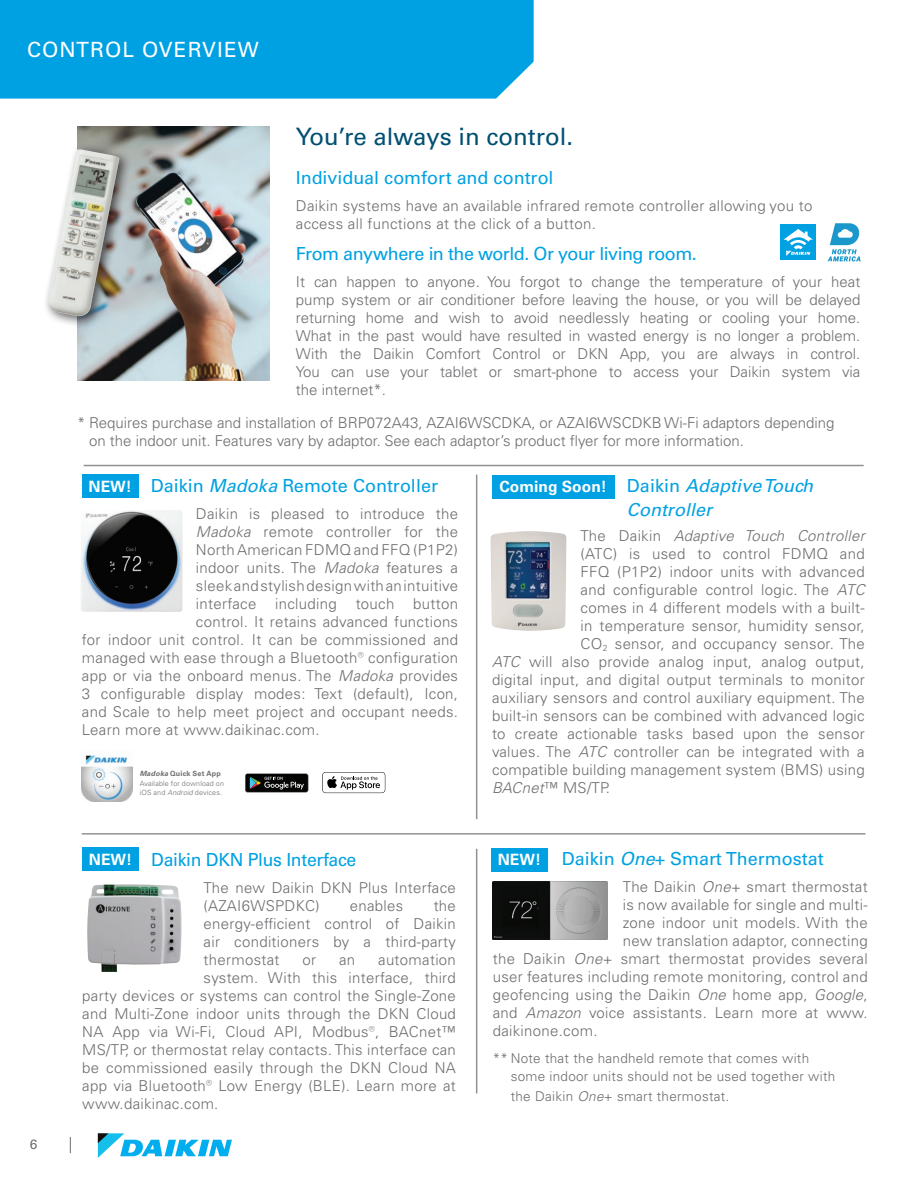
<style>
.page{position:relative;width:918px;height:1188px;background:#fff}
.page>*{position:absolute;margin:0;border:0;box-sizing:border-box;transform-origin:0 0}
.t1{font:24px "Univers LT Pro 55 Roman";color:#004f73}
.t2{font:21px "Univers LT Pro 55 Roman";letter-spacing:.05em;color:#fff}
.t3{font:18px "Univers LT Pro 55 Roman";letter-spacing:-.01em;color:#00a1e3}
.t4{font:18px "Univers LT Pro 55 Roman";letter-spacing:-.03em;color:#00a1e3}
.t5{font:italic 18px/24px "Univers LT Pro 55";color:#00a1e3}
.t6{font:300 15px/18px "Univers LT Pro 45";letter-spacing:.02em;color:#6c6d70;text-align:justify}
.t7{font:300 15px/18px "Univers LT Pro 45";color:#6c6d70}
.t8{font:italic 300 15px "Univers LT Pro 45";letter-spacing:.02em;color:#6c6d70}
.t9{font:300 13.5px/18px "Univers LT Pro 45";letter-spacing:.02em;color:#6c6d70}
.t10{font:13.5px "Univers LT Pro 55 Roman";color:#6c6d70}
.t11{font:300 7.2px/9.6px "Univers LT Pro 45";letter-spacing:.02em;color:#6c6d70}
.t12{font:700 7.2px "Univers LT Pro 65";letter-spacing:.035em;color:#6c6d70}
.s1{font-family:"Univers LT Pro 65";font-weight:700;font-size:15.6px;color:#fff}
.s2{font-family:"Univers LT Pro 55";font-style:italic}
.s3{font-style:italic}
.s4{font-family:"Univers LT Pro 65";font-weight:700;font-style:normal;font-size:15.6px;color:#fff}
.s5{font-family:"Univers LT Pro 55 Roman";font-style:normal}
.s6{font-style:normal}
</style>
<div class="page">
<svg style="left:70px;top:1137px;width:1px;height:16px"></svg>
<svg style="left:98px;top:1133px;width:134px;height:25px"></svg>
<div style="left:0;top:0;width:534px;height:99px;background:#00a1e3"></div>
<img style="left:77px;top:126px;width:193px;height:255px">
<div style="left:780px;top:224px;width:36px;height:36px;background:#00a1e3"></div>
<svg style="left:783px;top:229px;width:30px;height:27px"></svg>
<svg style="left:828px;top:223px;width:33px;height:38px"></svg>
<div style="left:43px;top:143px;width:90px;height:185px;background:#231f20;opacity:.75"></div>
<img style="left:48px;top:149px;width:31px;height:156px">
<hr style="left:84px;top:465px;width:780px;height:1px;background:#6c6d70">
<hr style="left:82px;top:833px;width:783px;height:2px;background:#6c6d70">
<hr style="left:476px;top:475px;width:1px;height:344px;background:#6c6d70">
<div style="left:491px;top:848px;width:57px;height:24px;background:#00a1e3"></div>
<img style="left:492px;top:881px;width:116px;height:58px">
<hr style="left:476px;top:849px;width:1px;height:244px;background:#6c6d70">
<div style="left:82px;top:847px;width:57px;height:24px;background:#00a1e3"></div>
<img style="left:87px;top:884px;width:44px;height:88px">
<div style="left:492px;top:475px;width:122px;height:24px;background:#00a1e3"></div>
<img style="left:490px;top:531px;width:77px;height:100px">
<div style="left:82px;top:474px;width:56px;height:24px;background:#00a1e3"></div>
<img style="left:81px;top:510px;width:102px;height:102px">
<img style="left:82px;top:755px;width:51px;height:47px">
<svg style="left:245px;top:773px;width:64px;height:20px"></svg>
<svg style="left:322px;top:772px;width:63px;height:21px"></svg>
<h2 class="t2" style="left:27px;top:35px;width:233px">CONTROL OVERVIEW</h2>
<h1 class="t1" style="left:296px;top:120px;width:279px">You’re always in control.</h1>
<p class="t3" style="left:296px;top:165px;width:259px">Individual comfort and control</p>
<p class="t6" style="left:296px;top:197px;width:518px">Daikin systems have an available infrared remote controller allowing you to access all functions at the click of a button.</p>
<p class="t4" style="left:296px;top:241px;width:402px">From anywhere in the world. Or your living room.</p>
<p class="t6" style="left:296px;top:272px;width:566px">It can happen to anyone. You forgot to change the temperature of your heat pump system or air conditioner before leaving the house, or you will be delayed returning home and wish to avoid needlessly heating or cooling your home.<br>What in the past would have resulted in wasted energy is no longer a problem.<br>With the Daikin Comfort Control or DKN App, you are always in control.<br>You can use your tablet or smart-phone to access your Daikin system via the internet*.</p>
<p class="t7" style="left:89px;top:413px;width:747px;text-indent:-12px">* Requires purchase and installation of BRP072A43, AZAI6WSCDKA, or AZAI6WSCDKB Wi-Fi adaptors depending on the indoor unit. Features vary by adaptor. See each adaptor’s product flyer for more information.</p>
<p class="t10" style="left:30px;top:1135px;width:9px">6</p>
<p class="t3" style="left:89px;top:473px;width:351px"><span class="s1">NEW!</span> Daikin <span class="s2">Madoka</span> Remote Controller</p>
<p class="t6" style="left:196px;top:504px;width:264px">Daikin is pleased to introduce the <span class="s3">Madoka</span> remote controller for the North American FDMQ and FFQ (P1P2) indoor units. The <span class="s3">Madoka</span> features a sleek and stylish design with an intuitive interface</p>
<p class="t6" style="left:275px;top:594px;width:63px">including</p>
<p class="t6" style="left:356px;top:594px;width:40px">touch</p>
<p class="t6" style="left:413px;top:594px;width:46px">button</p>
<p class="t6" style="left:196px;top:612px;width:264px">control. It retains advanced functions</p>
<p class="t6" style="left:82px;top:630px;width:378px">for indoor unit control. It can be commissioned and</p>
<p class="t6" style="left:82px;top:648px;width:378px">managed with ease through a Bluetooth® configuration</p>
<p class="t6" style="left:82px;top:666px;width:378px">app or via the onboard menus. The <span class="s3">Madoka</span> provides</p>
<p class="t6" style="left:82px;top:684px;width:378px">3 configurable display modes: Text (default), Icon,</p>
<p class="t6" style="left:82px;top:702px;width:378px">and Scale to help meet project and occupant needs.</p>
<p class="t6" style="left:82px;top:720px;width:239px">Learn more at www.daikinac.com.</p>
<p class="t12" style="left:140px;top:769px;width:83px"><span class="s3">Madoka</span> Quick Set App</p>
<p class="t11" style="left:140px;top:778px;width:86px">Available for download on iOS and <span class="s3">Android</span> devices.</p>
<p class="t3" style="left:89px;top:847px;width:269px"><span class="s1">NEW!</span> Daikin DKN Plus Interface</p>
<p class="t6" style="left:204px;top:878px;width:254px">The new Daikin DKN Plus Interface (AZAI6WSPDKC)</p>
<p class="t6" style="left:204px;top:896px;width:254px;text-indent:230px">the energy-efficient control of Daikin air conditioners by a third-party thermostat</p>
<p class="t6" style="left:350px;top:896px;width:55px">enables</p>
<p class="t6" style="left:302px;top:950px;width:15px">or</p>
<p class="t6" style="left:339px;top:950px;width:18px">an</p>
<p class="t6" style="left:378px;top:950px;width:79px">automation</p>
<p class="t6" style="left:204px;top:968px;width:254px">system. With this interface, third</p>
<p class="t6" style="left:82px;top:986px;width:375px">party devices or systems can control the Single-Zone</p>
<p class="t6" style="left:82px;top:1004px;width:375px">and Multi-Zone indoor units through the DKN Cloud</p>
<p class="t6" style="left:82px;top:1022px;width:375px">NA App via Wi-Fi, Cloud API, Modbus®, BACnet™</p>
<p class="t6" style="left:82px;top:1040px;width:375px">MS/TP, or thermostat relay contacts. This interface can</p>
<p class="t6" style="left:82px;top:1058px;width:375px">be commissioned easily through the DKN Cloud NA</p>
<p class="t6" style="left:82px;top:1076px;width:375px">app via Bluetooth® Low Energy (BLE). Learn more at</p>
<p class="t6" style="left:82px;top:1094px;width:138px">www.daikinac.com.</p>
<p class="t5" style="left:627px;top:473px;width:188px;text-indent:-127px"><span class="s4">Coming Soon!</span> <span class="s5">Daikin</span> Adaptive Touch<br>Controller</p>
<p class="t8" style="left:581px;top:527px;width:286px"><span class="s6">The Daikin</span> Adaptive Touch Controller</p>
<p class="t6" style="left:581px;top:544px;width:286px">(ATC) is used to control FDMQ and</p>
<p class="t6" style="left:581px;top:562px;width:286px">FFQ (P1P2) indoor units with advanced</p>
<p class="t6" style="left:581px;top:580px;width:286px">and configurable control logic. The <span class="s3">ATC</span></p>
<p class="t6" style="left:581px;top:598px;width:286px">comes in 4 different models with a built-</p>
<p class="t6" style="left:581px;top:616px;width:286px">in temperature sensor, humidity sensor,</p>
<p class="t6" style="left:581px;top:634px;width:286px">CO<sub>2</sub> sensor, and occupancy sensor. The</p>
<p class="t6" style="left:492px;top:652px;width:374px"><span class="s3">ATC</span> will also provide analog input, analog output,</p>
<p class="t6" style="left:492px;top:670px;width:374px">digital input, and digital output terminals to monitor</p>
<p class="t6" style="left:492px;top:688px;width:374px">auxiliary sensors and control auxiliary equipment. The</p>
<p class="t6" style="left:492px;top:706px;width:374px">built-in sensors can be combined with advanced logic</p>
<p class="t6" style="left:492px;top:724px;width:374px">to create actionable tasks based upon the sensor</p>
<p class="t6" style="left:492px;top:742px;width:374px">values. The <span class="s3">ATC</span> controller can be integrated with a</p>
<p class="t6" style="left:492px;top:760px;width:374px">compatible building management system (BMS) using</p>
<p class="t6" style="left:492px;top:778px;width:120px"><span class="s3">BACnet</span>™ MS/TP.</p>
<p class="t3" style="left:498px;top:847px;width:328px"><span class="s1">NEW!</span> Daikin <span class="s2">One+</span> Smart Thermostat</p>
<p class="t6" style="left:623px;top:878px;width:246px">The Daikin <span class="s3">One</span>+ smart thermostat</p>
<p class="t6" style="left:623px;top:896px;width:246px">is now available for single and multi-</p>
<p class="t6" style="left:623px;top:914px;width:246px">zone indoor unit models. With the</p>
<p class="t6" style="left:623px;top:932px;width:246px">new translation adaptor, connecting</p>
<p class="t6" style="left:493px;top:950px;width:377px">the Daikin <span class="s3">One</span>+ smart thermostat provides several</p>
<p class="t6" style="left:493px;top:968px;width:376px">user features including remote monitoring, control and</p>
<p class="t6" style="left:493px;top:986px;width:377px">geofencing using the Daikin <span class="s3">One</span> home app, <span class="s3">Google</span>,</p>
<p class="t6" style="left:493px;top:1004px;width:377px">and <span class="s3">Amazon</span> voice assistants. Learn more at www.</p>
<p class="t6" style="left:493px;top:1022px;width:106px">daikinone.com.</p>
<p class="t9" style="left:511px;top:1049px;width:326px;text-indent:-18px">** Note that the handheld remote that comes with some indoor units should not be used together with</p>
<p class="t9" style="left:511px;top:1087px;width:220px">the Daikin <span class="s3">One</span>+ smart thermostat.</p>
</div>
